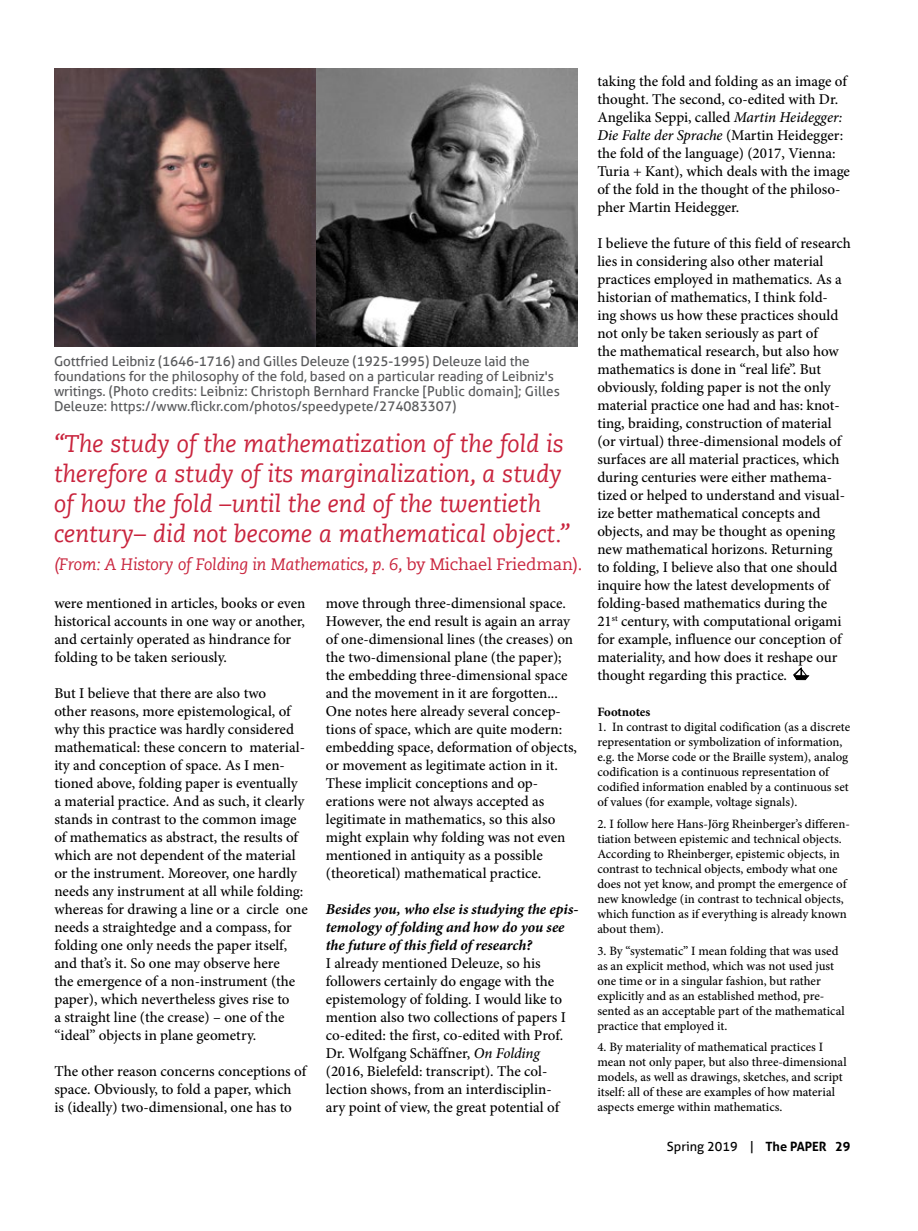
<style>
.page{position:relative;width:918px;height:1231px;background:#fff}
.page>*{position:absolute;margin:0;border:0;box-sizing:border-box;transform-origin:0 0}
.t1{font:italic 24px/30px "Caecilia LT Std";color:#c9243d}
.t2{font:italic 16.5px "Caecilia LT Std";letter-spacing:-.01em;color:#c9243d}
.t3{font:500 15px/18px "Minion Pro";color:#000}
.t4{font:italic 700 15px/18px "Minion Pro";letter-spacing:-.005em;color:#000}
.t5{font:13.5px/15px "Aller";letter-spacing:-.01em;color:#58595b}
.t6{font:500 12.75px/15px "Minion Pro";color:#000}
.t7{font:12.75px "Aller";color:#000}
.t8{font:700 12.75px "Minion Pro";letter-spacing:-.005em;color:#000}
.s1{font-style:normal}
.s2{font-style:italic}
.s3{font-weight:700}
</style>
<div class="page">
<svg style="left:793px;top:667px;width:16px;height:13px"></svg>
<img style="left:54px;top:69px;width:262px;height:278px">
<svg style="left:316px;top:69px;width:262px;height:278px;background:#636363"></svg>
<p class="t5" style="left:54px;top:353px;width:507px">Gottfried Leibniz (1646-1716) and Gilles Deleuze (1925-1995) Deleuze laid the foundations for the philosophy of the fold, based on a particular reading of Leibniz's writings. (Photo credits: Leibniz: Christoph Bernhard Francke [Public domain]; Gilles Deleuze: https://www.flickr.com/photos/speedypete/274083307)</p>
<h1 class="t1" style="left:54px;top:429px;width:518px">“The study of the mathematization of the fold is therefore a study of its marginalization, a study of how the fold –until the end of the twentieth century– did not become a mathematical object.”</h1>
<p class="t2" style="left:54px;top:555px;width:530px">(From: A History of Folding in Mathematics, p. 6, <span class="s1">by Michael Friedman).</span></p>
<p class="t3" style="left:54px;top:594px;width:253px">were mentioned in articles, books or even historical accounts in one way or another, and certainly operated as hindrance for folding to be taken seriously.</p>
<p class="t3" style="left:54px;top:684px;width:255px">But I believe that there are also two<br>other reasons, more epistemological, of why this practice was hardly considered mathematical: these concern to material&shy;ity and conception of space. As I men&shy;tioned above, folding paper is eventually a material practice. And as such, it clearly stands in contrast to the common image of mathematics as abstract, the results of which are not dependent of the material or the instrument. Moreover, one hardly needs any instrument at all while folding: whereas for drawing a line or a circle one needs a straightedge and a compass, for folding one only needs the paper itself, and that’s it. So one may observe here<br>the emergence of a non-instrument (the paper), which nevertheless gives rise to<br>a straight line (the crease) – one of the “ideal” objects in plane geometry.</p>
<p class="t3" style="left:54px;top:1062px;width:253px">The other reason concerns conceptions of space. Obviously, to fold a paper, which<br>is (ideally) two-dimensional, one has to</p>
<p class="t3" style="left:326px;top:594px;width:253px">move through three-dimensional space.<br>However, the end result is again an array of one-dimensional lines (the creases) on the two-dimensional plane (the paper); the embedding three-dimensional space and the movement in it are forgotten...<br>One notes here already several concep&shy;tions of space, which are quite modern: embedding space, deformation of objects, or movement as legitimate action in it.<br>These implicit conceptions and op&shy;erations were not always accepted as legitimate in mathematics, so this also might explain why folding was not even mentioned in antiquity as a possible (theoretical) mathematical practice.</p>
<p class="t4" style="left:326px;top:899px;width:254px">Besides you, who else is studying the epis&shy;temology of folding and how do you see the future of this field of research?</p>
<p class="t3" style="left:326px;top:954px;width:242px">I already mentioned Deleuze, so his followers certainly do engage with the epistemology of folding. I would like to mention also two collections of papers I co-edited: the first, co-edited with Prof.<br>Dr. Wolfgang Schäffner, <span class="s2">On Folding </span>(2016, Bielefeld: transcript). The col&shy;lection shows, from an interdisciplin&shy;ary point of view, the great potential of</p>
<p class="t3" style="left:597px;top:72px;width:254px">taking the fold and folding as an image of thought. The second, co-edited with Dr.<br>Angelika Seppi, called <span class="s2">Martin Heidegger:<br>Die Falte der Sprache</span> (Martin Heidegger: the fold of the language) (2017, Vienna:<br>Turia + Kant), which deals with the image of the fold in the thought of the philoso&shy;pher Martin Heidegger.</p>
<p class="t3" style="left:597px;top:234px;width:255px">I believe the future of this field of research lies in considering also other material practices employed in mathematics. As a historian of mathematics, I think fold&shy;ing shows us how these practices should not only be taken seriously as part of<br>the mathematical research, but also how mathematics is done in “real life”. But obviously, folding paper is not the only material practice one had and has: knot&shy;ting, braiding, construction of material (or virtual) three-dimensional models of surfaces are all material practices, which during centuries were either mathema&shy;tized or helped to understand and visual&shy;ize better mathematical concepts and objects, and may be thought as opening new mathematical horizons. Returning<br>to folding, I believe also that one should inquire how the latest developments of folding-based mathematics during the 21<sup>st</sup> century, with computational origami for example, influence our conception of materiality, and how does it reshape our thought regarding this practice.</p>
<p class="t8" style="left:597px;top:703px;width:54px">Footnotes</p>
<p class="t6" style="left:597px;top:719px;width:254px">1. In contrast to digital codification (as a discrete representation or symbolization of information, e.g. the Morse code or the Braille system), analog codification is a continuous representation of codified information enabled by a continuous set of values (for example, voltage signals).</p>
<p class="t6" style="left:597px;top:816px;width:254px">2. I follow here Hans-Jörg Rheinberger’s differen&shy;tiation between epistemic and technical objects.<br>According to Rheinberger, epistemic objects, in contrast to technical objects, embody what one does not yet know, and prompt the emergence of new knowledge (in contrast to technical objects, which function as if everything is already known about them).</p>
<p class="t6" style="left:597px;top:943px;width:249px">3. By “systematic” I mean folding that was used as an explicit method, which was not used just one time or in a singular fashion, but rather explicitly and as an established method, pre&shy;sented as an acceptable part of the mathematical practice that employed it.</p>
<p class="t6" style="left:597px;top:1039px;width:251px">4. By materiality of mathematical practices I mean not only paper, but also three-dimensional models, as well as drawings, sketches, and script itself: all of these are examples of how material aspects emerge within mathematics.</p>
<p class="t7" style="left:667px;top:1138px;width:185px">Spring 2019 | <span class="s3">The PAPER 29</span></p>
</div>
